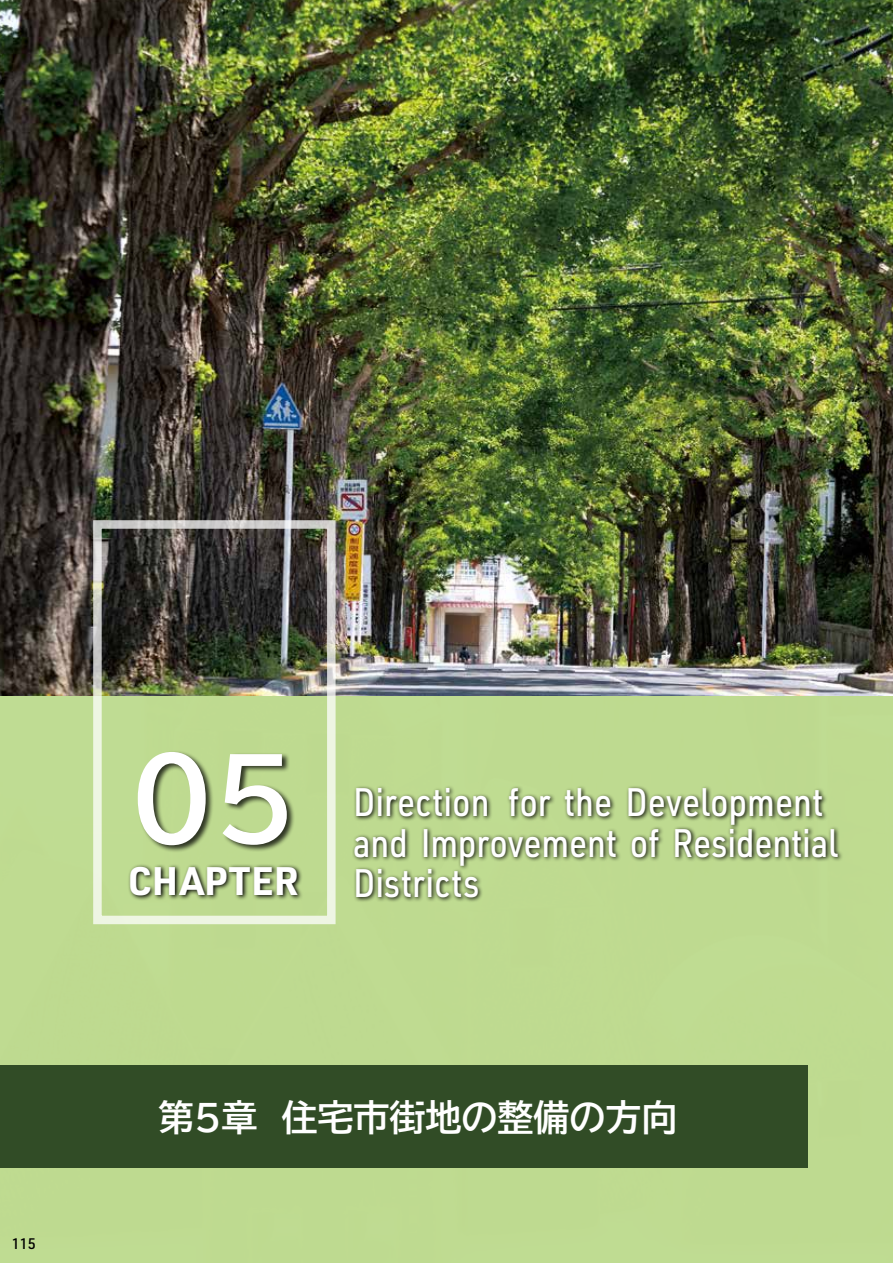
<style>
.page{position:relative;width:893px;height:1263px;background:#fff}
.page>*{position:absolute;margin:0;border:0;box-sizing:border-box;transform-origin:0 0}
.t1{font:109.5px "BIZ UDP Gothic Bold";color:#fff}
.t2{font:500 39px/40.5px "URWDIN";color:#fff;scale:.85 1}
.t3{font:700 39px "URWDIN";letter-spacing:.01em;color:#fff}
.t4{font:36px "BIZ UDP Gothic Bold";color:#fff}
.t5{font:500 15px "URWDIN";color:#000}
</style>
<div class="page">
<div style="left:0;top:693px;width:893px;height:570px;background:#beda90"></div>
<img style="left:0;top:0;width:893px;height:695px">
<div style="left:0;top:1066px;width:808px;height:102px;background:#314c26"></div>
<div style="left:93px;top:520px;width:243px;height:404px;border:9px solid #fff"></div>
<div style="left:137px;top:750px;width:159px;height:103px;background:#000;opacity:.75"></div>
<svg style="left:128px;top:865px;width:174px;height:35px"></svg>
<svg style="left:352px;top:786px;width:490px;height:116px"></svg>
<p class="t5" style="left:12px;top:1234px;width:26px">115</p>
<h1 class="t1" style="left:130px;top:744px;width:168px">05</h1>
<p class="t3" style="left:128px;top:854px;width:173px">CHAPTER</p>
<p class="t2" style="left:353px;top:781px;width:572px">Direction for the Development and Improvement of Residential<br>Districts</p>
<p class="t4" style="left:158px;top:1099px;width:521px">第５章　住宅市街地の整備の方向</p>
</div>
